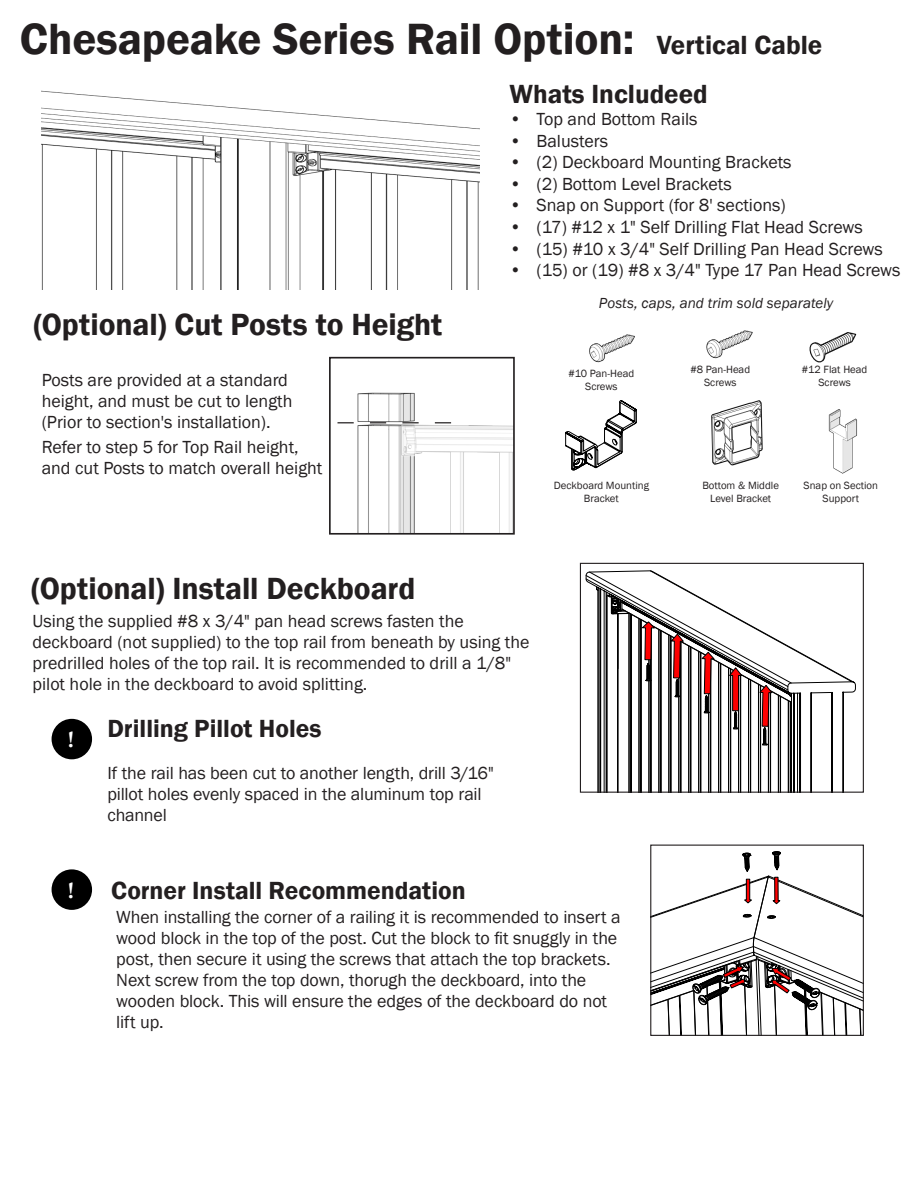
<style>
.page{position:relative;width:918px;height:1188px;background:#fff}
.page>*{position:absolute;margin:0;border:0;box-sizing:border-box;transform-origin:0 0}
.t1{font:600 45px "Franklin Gothic";letter-spacing:-.005em;color:#231f20}
.Global_Style_Step{font:600 31.5px "Franklin Gothic";color:#231f20}
.t2{font:600 27px "Franklin Gothic";color:#231f20}
.Global_Style_Step-2{font:600 25.5px "Franklin Gothic";color:#231f20}
.Step_Numbers{font:700 22.5px "Book Antiqua";color:#fff}
.Global_Style{font:18px/21px "Franklin Gothic";color:#231f20}
.Global_Style-2{font:italic 15px "Franklin Gothic";color:#231f20}
.t3{font:10.8px/12.9px "Franklin Gothic";color:#231f20;text-align:center}
.s1{font-size:27px}
</style>
<div class="page">
<img style="left:589px;top:334px;width:46px;height:29px">
<img style="left:809px;top:332px;width:48px;height:31px">
<img style="left:711px;top:400px;width:52px;height:66px">
<svg style="left:565px;top:400px;width:72px;height:71px"></svg>
<img style="left:828px;top:409px;width:29px;height:65px">
<img style="left:706px;top:330px;width:47px;height:29px">
<img style="left:42px;top:90px;width:438px;height:199px">
<img style="left:337px;top:392px;width:175px;height:140px">
<div style="left:329px;top:357px;width:186px;height:178px;border:2px solid #231f20"></div>
<svg style="left:338px;top:422px;width:113px;height:1px"></svg>
<div style="left:52px;top:719px;width:40px;height:40px;background:#000;border-radius:50%"></div>
<svg style="left:585px;top:570px;width:271px;height:221px"></svg>
<svg style="left:596px;top:586px;width:197px;height:205px"></svg>
<div style="left:580px;top:563px;width:284px;height:230px;border:1px solid #231f20"></div>
<div style="left:52px;top:869px;width:40px;height:41px;background:#000;border-radius:50%"></div>
<svg style="left:651px;top:844px;width:212px;height:190px"></svg>
<div style="left:650px;top:845px;width:214px;height:191px;border:1px solid #231f20"></div>
<h1 class="t1" style="left:20px;top:11px;width:804px">Chesapeake Series Rail Option: <span class="s1">Vertical Cable</span></h1>
<p class="t2" style="left:510px;top:78px;width:200px">Whats Includeed</p>
<p class="Global_Style" style="left:510px;top:109px;width:190px">• Top and Bottom Rails</p>
<p class="Global_Style" style="left:510px;top:131px;width:100px">• Balusters</p>
<p class="Global_Style" style="left:510px;top:152px;width:284px">• (2) Deckboard Mounting Brackets</p>
<p class="Global_Style" style="left:510px;top:174px;width:224px">• (2) Bottom Level Brackets</p>
<p class="Global_Style" style="left:510px;top:195px;width:278px">• Snap on Support (for 8' sections)</p>
<p class="Global_Style" style="left:510px;top:217px;width:355px">• (17) #12 x 1" Self Drilling Flat Head Screws</p>
<p class="Global_Style" style="left:510px;top:239px;width:375px">• (15) #10 x 3/4" Self Drilling Pan Head Screws</p>
<p class="Global_Style" style="left:510px;top:260px;width:393px">• (15) or (19) #8 x 3/4" Type 17 Pan Head Screws</p>
<p class="Global_Style_Step" style="left:33px;top:305px;width:411px">(Optional) Cut Posts to Height</p>
<p class="Global_Style" style="left:42px;top:370px;width:252px">Posts are provided at a standard height, and must be cut to length (Prior to section's installation).</p>
<p class="Global_Style" style="left:42px;top:437px;width:282px">Refer to step 5 for Top Rail height, and cut Posts to match overall height</p>
<p class="Global_Style-2" style="left:599px;top:293px;width:236px">Posts, caps, and trim sold separately</p>
<p class="t3" style="left:569px;top:367px;width:67px">#10 Pan-Head<br>Screws</p>
<p class="t3" style="left:554px;top:479px;width:97px">Deckboard Mounting<br>Bracket</p>
<p class="t3" style="left:690px;top:363px;width:61px">#8 Pan-Head<br>Screws</p>
<p class="t3" style="left:802px;top:363px;width:67px">#12 Flat Head<br>Screws</p>
<p class="t3" style="left:702px;top:479px;width:78px">Bottom &amp; Middle<br>Level Bracket</p>
<p class="t3" style="left:804px;top:479px;width:76px">Snap on Section<br>Support</p>
<p class="Global_Style_Step" style="left:31px;top:569px;width:386px">(Optional) Install Deckboard</p>
<p class="Global_Style" style="left:33px;top:611px;width:499px">Using the supplied #8 x 3/4" pan head screws fasten the deckboard (not supplied) to the top rail from beneath by using the predrilled holes of the top rail. It is recommended to drill a 1/8" pilot hole in the deckboard to avoid splitting.</p>
<p class="Global_Style_Step-2" style="left:107px;top:712px;width:216px">Drilling Pillot Holes</p>
<p class="Global_Style" style="left:107px;top:763px;width:388px">If the rail has been cut to another length, drill 3/16" pillot holes evenly spaced in the aluminum top rail channel</p>
<p class="Step_Numbers" style="left:68px;top:724px;width:8px">!</p>
<p class="Step_Numbers" style="left:68px;top:875px;width:8px">!</p>
<p class="Global_Style_Step-2" style="left:111px;top:874px;width:356px">Corner Install Recommendation</p>
<p class="Global_Style" style="left:116px;top:906px;width:506px">When installing the corner of a railing it is recommended to insert a wood block in the top of the post. Cut the block to fit snuggly in the post, then secure it using the screws that attach the top brackets.<br>Next screw from the top down, thorugh the deckboard, into the wooden block. This will ensure the edges of the deckboard do not lift up.</p>
</div>
